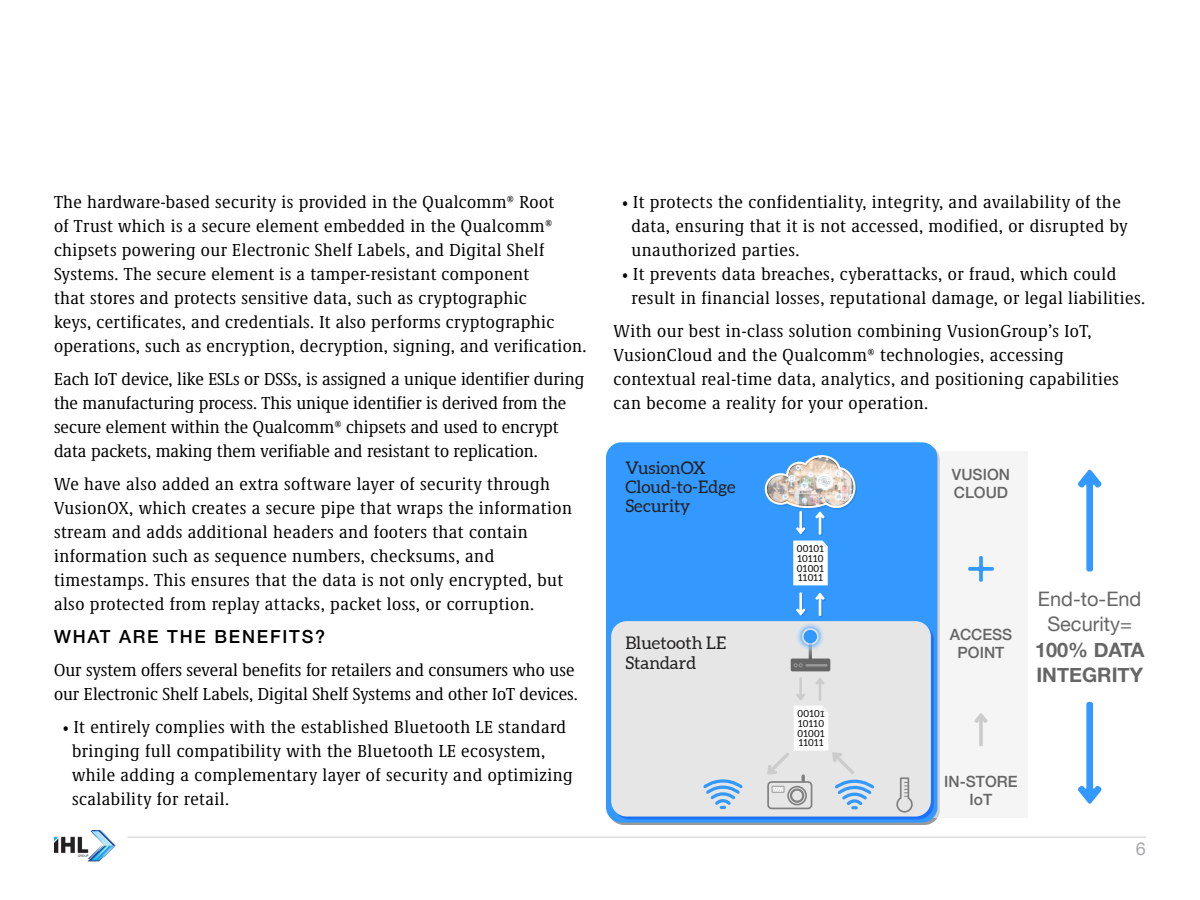
<style>
.page{position:relative;width:1200px;height:900px;background:#fff}
.page>*{position:absolute;margin:0;border:0;box-sizing:border-box;transform-origin:0 0}
.t1{font:19.95px/25px "Helvetica Neue";color:#666;text-align:center}
._23_IHL_bullets{font:condensed 18px/24px "Demos Next Pro";letter-spacing:.025em;color:#000}
._23_IHL_bullets-2{font:condensed 18px/24px "Demos Next Pro";color:#000}
._23_IHL_bullets-3{font:500 18px "Helvetica Neue";letter-spacing:.1em;color:#000}
.t2{font:18px "Helvetica Neue";color:#a8a9ad}
.t3{font:17.4px/19px "Aleo";color:#211f1f}
.t4{font:500 15.6px/17.9px "Helvetica Neue";color:#666;text-align:center}
.t5{font:9.6px/9.6px "Aleo";letter-spacing:.03em;color:#000;text-align:justify}
.s1{font-weight:700}
</style>
<div class="page">
<img style="left:54px;top:830px;width:77px;height:32px">
<hr style="left:128px;top:837px;width:1018px;height:1px;background:#ccc">
<div style="left:934px;top:451px;width:94px;height:367px;background:#f1f1f1"></div>
<div style="left:606px;top:442px;width:331px;height:381px;background:#39f;border-radius:15px"></div>
<div style="left:611px;top:621px;width:320px;height:196px;background:#e6e6e6;border-radius:16px"></div>
<svg style="left:703px;top:779px;width:40px;height:30px"></svg>
<svg style="left:896px;top:777px;width:17px;height:36px"></svg>
<hr style="left:809px;top:642px;width:3px;height:18px;background:#fff">
<div style="left:791px;top:659px;width:39px;height:12px;background:#666;border-radius:2px"></div>
<svg style="left:794px;top:663px;width:9px;height:4px"></svg>
<hr style="left:807px;top:664px;width:19px;height:3px;background:#999">
<svg style="left:767px;top:677px;width:107px;height:132px"></svg>
<svg style="left:796px;top:592px;width:30px;height:59px"></svg>
<svg style="left:1078px;top:469px;width:24px;height:102px"></svg>
<svg style="left:1078px;top:702px;width:24px;height:102px"></svg>
<svg style="left:764px;top:455px;width:93px;height:130px"></svg>
<svg style="left:974px;top:713px;width:14px;height:33px"></svg>
<svg style="left:968px;top:556px;width:26px;height:26px"></svg>
<p class="_23_IHL_bullets" style="left:54px;top:190px;width:534px">The hardware-based security is provided in the Qualcomm® Root<br>of Trust which is a secure element embedded in the Qualcomm® chipsets powering our Electronic Shelf Labels, and Digital Shelf Systems. The secure element is a tamper-resistant component<br>that stores and protects sensitive data, such as cryptographic<br>keys, certificates, and credentials. It also performs cryptographic operations, such as encryption, decryption, signing, and verification.</p>
<p class="_23_IHL_bullets-2" style="left:54px;top:367px;width:532px">Each IoT device, like ESLs or DSSs, is assigned a unique identifier during the manufacturing process. This unique identifier is derived from the secure element within the Qualcomm® chipsets and used to encrypt data packets, making them verifiable and resistant to replication.</p>
<p class="_23_IHL_bullets" style="left:54px;top:472px;width:520px">We have also added an extra software layer of security through VusionOX, which creates a secure pipe that wraps the information stream and adds additional headers and footers that contain information such as sequence numbers, checksums, and timestamps. This ensures that the data is not only encrypted, but also protected from replay attacks, packet loss, or corruption.</p>
<p class="_23_IHL_bullets-3" style="left:54px;top:623px;width:273px">WHAT ARE THE BENEFITS?</p>
<p class="_23_IHL_bullets-2" style="left:54px;top:658px;width:525px">Our system offers several benefits for retailers and consumers who use our Electronic Shelf Labels, Digital Shelf Systems and other IoT devices.</p>
<p class="_23_IHL_bullets" style="left:72px;top:715px;width:502px;text-indent:-9px">• It entirely complies with the established Bluetooth LE standard bringing full compatibility with the Bluetooth LE ecosystem, while adding a complementary layer of security and optimizing scalability for retail.</p>
<p class="_23_IHL_bullets" style="left:632px;top:190px;width:498px;text-indent:-9px">• It protects the confidentiality, integrity, and availability of the data, ensuring that it is not accessed, modified, or disrupted by unauthorized parties.</p>
<p class="_23_IHL_bullets" style="left:632px;top:262px;width:515px;text-indent:-9px">• It prevents data breaches, cyberattacks, or fraud, which could result in financial losses, reputational damage, or legal liabilities.</p>
<p class="_23_IHL_bullets" style="left:614px;top:319px;width:507px">With our best in-class solution combining VusionGroup’s IoT, VusionCloud and the Qualcomm® technologies, accessing contextual real-time data, analytics, and positioning capabilities can become a reality for your operation.</p>
<p class="t3" style="left:625px;top:459px;width:112px">VusionOX<br>Cloud-to-Edge<br>Security</p>
<p class="t3" style="left:625px;top:635px;width:102px">Bluetooth LE<br>Standard</p>
<p class="t5" style="left:797px;top:544px;width:29px">00101<br>10110<br>01001<br>11011</p>
<p class="t5" style="left:797px;top:710px;width:29px">00101<br>10110<br>01001<br>11011</p>
<p class="t4" style="left:952px;top:464px;width:60px;text-align:left">VUSION<br>CLOUD</p>
<p class="t4" style="left:950px;top:624px;width:64px">ACCESS<br>POINT</p>
<p class="t1" style="left:1035px;top:588px;width:111px">End-to-End<br>Security=<br><span class="s1">100% DATA<br>INTEGRITY</span></p>
<p class="t4" style="left:944px;top:772px;width:75px">IN-STORE<br>IoT</p>
<p class="t2" style="left:1136px;top:836px;width:12px">6</p>
</div>
